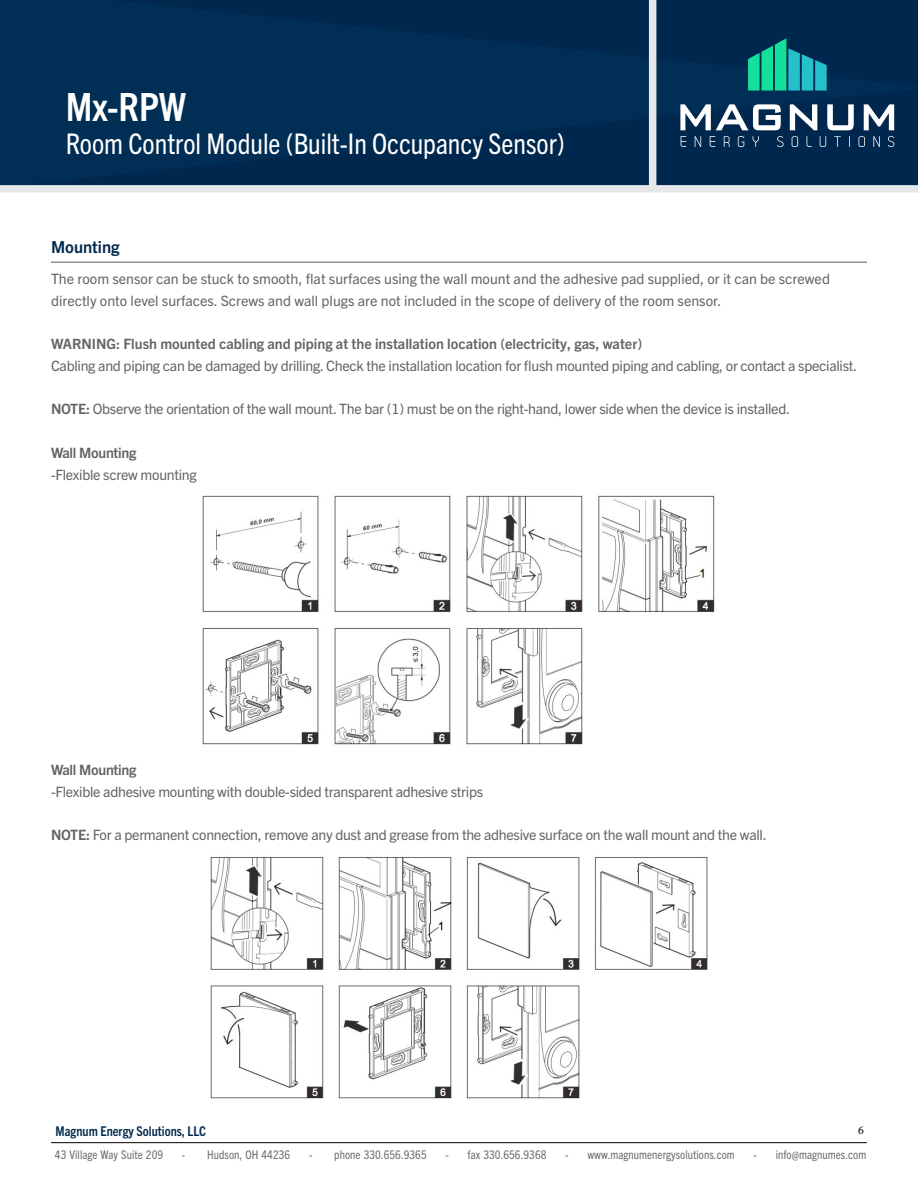
<style>
.page{position:relative;width:918px;height:1188px;background:#fff}
.page>*{position:absolute;margin:0;border:0;box-sizing:border-box;transform-origin:0 0}
.t1{font:700 condensed 39px "Trade Gothic Next LT Pro";color:#fff}
.t2{font:condensed 28.5px "Trade Gothic Next LT Pro";color:#fff}
.t3{font:700 16.5px "Trade Gothic Next LT Pro";color:#00274d}
.t4{font:14.25px "Trade Gothic Next LT Pro";letter-spacing:-.02em;color:#636466}
.t5{font:14.25px/21.8px "Trade Gothic Next LT Pro";color:#636466}
.t6{font:700 14.25px "Trade Gothic Next LT Pro";color:#636466}
.t7{font:700 14.25px "Trade Gothic Next LT Pro";letter-spacing:-.02em;color:#636466}
.t8{font:700 condensed 13.5px "Trade Gothic Next LT Pro";color:#00274d}
.t9{font:condensed 12px "Trade Gothic Next LT Pro";letter-spacing:.005em;color:#6d6e71}
.t10{font:12px "Minion Pro";color:#000}
.s1{font-weight:700}
</style>
<div class="page">
<div style="left:0;top:0;width:918px;height:185px;background:#002e54"></div>
<div style="left:649px;top:0;width:7px;height:190px;background:#e6e7e8"></div>
<div style="left:0;top:185px;width:918px;height:8px;background:#e6e7e8"></div>
<svg style="left:680px;top:99px;width:215px;height:49px"></svg>
<svg style="left:748px;top:38px;width:79px;height:53px;background:#11928a"></svg>
<hr style="left:51px;top:262px;width:816px;height:1px;background:#6d6e71">
<img style="left:202px;top:495px;width:513px;height:250px">
<img style="left:210px;top:857px;width:498px;height:242px">
<hr style="left:51px;top:1142px;width:816px;height:1px;background:#000">
<h1 class="t1" style="left:66px;top:80px;width:122px">Mx-RPW</h1>
<h2 class="t2" style="left:66px;top:124px;width:500px">Room Control Module (Built-In Occupancy Sensor)</h2>
<p class="t3" style="left:51px;top:236px;width:70px">Mounting</p>
<p class="t5" style="left:51px;top:267px;width:781px">The room sensor can be stuck to smooth, flat surfaces using the wall mount and the adhesive pad supplied, or it can be screwed directly onto level surfaces. Screws and wall plugs are not included in the scope of delivery of the room sensor.</p>
<p class="t6" style="left:51px;top:334px;width:593px">WARNING: Flush mounted cabling and piping at the installation location (electricity, gas, water)</p>
<p class="t4" style="left:51px;top:356px;width:808px">Cabling and piping can be damaged by drilling. Check the installation location for flush mounted piping and cabling, or contact a specialist.</p>
<p class="t4" style="left:51px;top:399px;width:741px"><span class="s1">NOTE:</span> Observe the orientation of the wall mount. The bar (1) must be on the right-hand, lower side when the device is installed.</p>
<p class="t7" style="left:51px;top:443px;width:87px">Wall Mounting</p>
<p class="t4" style="left:51px;top:465px;width:147px">-Flexible screw mounting</p>
<p class="t7" style="left:51px;top:760px;width:87px">Wall Mounting</p>
<p class="t4" style="left:51px;top:782px;width:434px">-Flexible adhesive mounting with double-sided transparent adhesive strips</p>
<p class="t4" style="left:51px;top:825px;width:717px"><span class="s1">NOTE:</span> For a permanent connection, remove any dust and grease from the adhesive surface on the wall mount and the wall.</p>
<p class="t8" style="left:56px;top:1122px;width:152px">Magnum Energy Solutions, LLC</p>
<p class="t9" style="left:55px;top:1146px;width:110px">43 Village Way Suite 209</p>
<p class="t9" style="left:182px;top:1146px;width:110px">- Hudson, OH 44236</p>
<p class="t9" style="left:309px;top:1146px;width:119px">- phone 330.656.9365</p>
<p class="t9" style="left:446px;top:1146px;width:103px">- fax 330.656.9368</p>
<p class="t9" style="left:565px;top:1146px;width:171px">- www.magnumenergysolutions.com</p>
<p class="t9" style="left:754px;top:1146px;width:114px">- info@magnumes.com</p>
<p class="t10" style="left:858px;top:1122px;width:7px">6</p>
</div>
